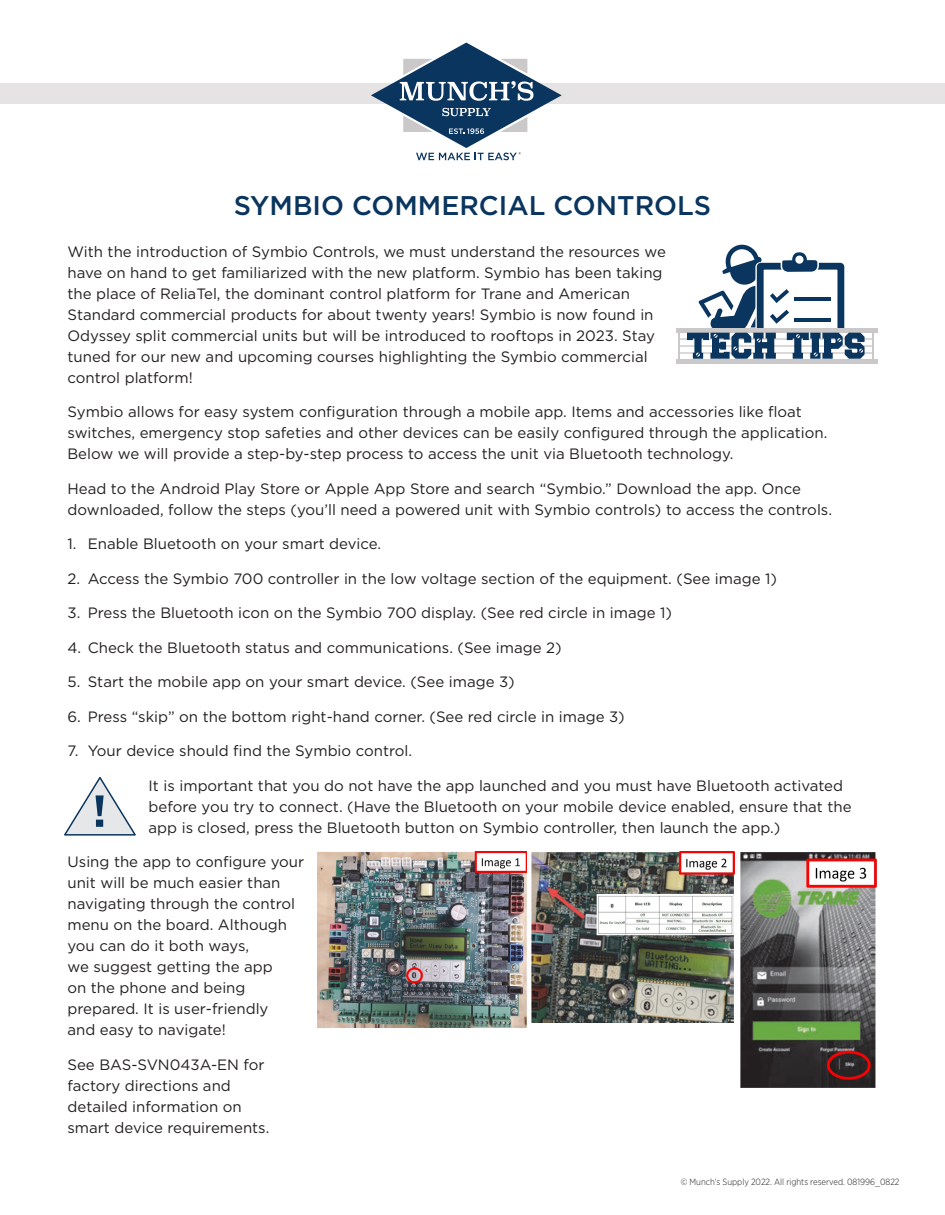
<style>
.page{position:relative;width:945px;height:1215px;background:#fff}
.page>*{position:absolute;margin:0;border:0;box-sizing:border-box;transform-origin:0 0}
.t1{font:500 27px "Gotham";color:#0a355e}
.t2{font:15px/21px "Gotham";color:#231f20}
.t3{font:300 9px "Gotham Narrow";color:#231f20}
</style>
<div class="page">
<div style="left:0;top:84px;width:945px;height:20px;background:#e6e3e4"></div>
<svg style="left:371px;top:43px;width:191px;height:117px"></svg>
<img style="left:318px;top:852px;width:209px;height:175px">
<img style="left:532px;top:852px;width:203px;height:171px">
<img style="left:740px;top:852px;width:137px;height:236px">
<svg style="left:678px;top:332px;width:197px;height:27px"></svg>
<hr style="left:676px;top:328px;width:202px;height:4px;background:#cac8c8">
<div style="left:676px;top:359px;width:202px;height:5px;background:#cac8c8"></div>
<hr style="left:679px;top:329px;width:1px;height:32px;background:#cac8c8">
<hr style="left:872px;top:329px;width:1px;height:32px;background:#cac8c8">
<hr style="left:680px;top:345px;width:192px;height:1px;background:#dbd8d8">
<hr style="left:680px;top:339px;width:192px;height:1px;background:#dbd8d8">
<hr style="left:680px;top:352px;width:192px;height:1px;background:#dbd8d8">
<svg style="left:687px;top:245px;width:178px;height:114px"></svg>
<svg style="left:64px;top:777px;width:72px;height:59px"></svg>
<p class="t1" style="left:234px;top:188px;width:479px">SYMBIO COMMERCIAL CONTROLS</p>
<p class="t2" style="left:68px;top:241px;width:600px">With the introduction of Symbio Controls, we must understand the resources we have on hand to get familiarized with the new platform. Symbio has been taking the place of ReliaTel, the dominant control platform for Trane and American Standard commercial products for about twenty years! Symbio is now found in Odyssey split commercial units but will be introduced to rooftops in 2023. Stay tuned for our new and upcoming courses highlighting the Symbio commercial control platform!</p>
<p class="t2" style="left:68px;top:401px;width:762px">Symbio allows for easy system configuration through a mobile app. Items and accessories like float switches, emergency stop safeties and other devices can be easily configured through the application.<br>Below we will provide a step-by-step process to access the unit via Bluetooth technology.</p>
<p class="t2" style="left:68px;top:478px;width:766px">Head to the Android Play Store or Apple App Store and search “Symbio.” Download the app. Once downloaded, follow the steps (you’ll need a powered unit with Symbio controls) to access the controls.</p>
<p class="t2" style="left:68px;top:533px;width:315px">1. Enable Bluetooth on your smart device.</p>
<p class="t2" style="left:68px;top:568px;width:711px">2. Access the Symbio 700 controller in the low voltage section of the equipment. (See image 1)</p>
<p class="t2" style="left:68px;top:602px;width:606px">3. Press the Bluetooth icon on the Symbio 700 display. (See red circle in image 1)</p>
<p class="t2" style="left:68px;top:637px;width:496px">4. Check the Bluetooth status and communications. (See image 2)</p>
<p class="t2" style="left:68px;top:671px;width:449px">5. Start the mobile app on your smart device. (See image 3)</p>
<p class="t2" style="left:68px;top:706px;width:559px">6. Press “skip” on the bottom right-hand corner. (See red circle in image 3)</p>
<p class="t2" style="left:68px;top:740px;width:346px">7. Your device should find the Symbio control.</p>
<p class="t2" style="left:149px;top:775px;width:704px">It is important that you do not have the app launched and you must have Bluetooth activated before you try to connect. (Have the Bluetooth on your mobile device enabled, ensure that the app is closed, press the Bluetooth button on Symbio controller, then launch the app.)</p>
<p class="t2" style="left:68px;top:851px;width:238px">Using the app to configure your unit will be much easier than navigating through the control menu on the board. Although you can do it both ways,<br>we suggest getting the app<br>on the phone and being prepared. It is user-friendly<br>and easy to navigate!</p>
<p class="t2" style="left:68px;top:1054px;width:203px">See BAS-SVN043A-EN for factory directions and detailed information on smart device requirements.</p>
<p class="t3" style="left:681px;top:1177px;width:220px">© Munch’s Supply 2022. All rights reserved. 081996_0822</p>
</div>
